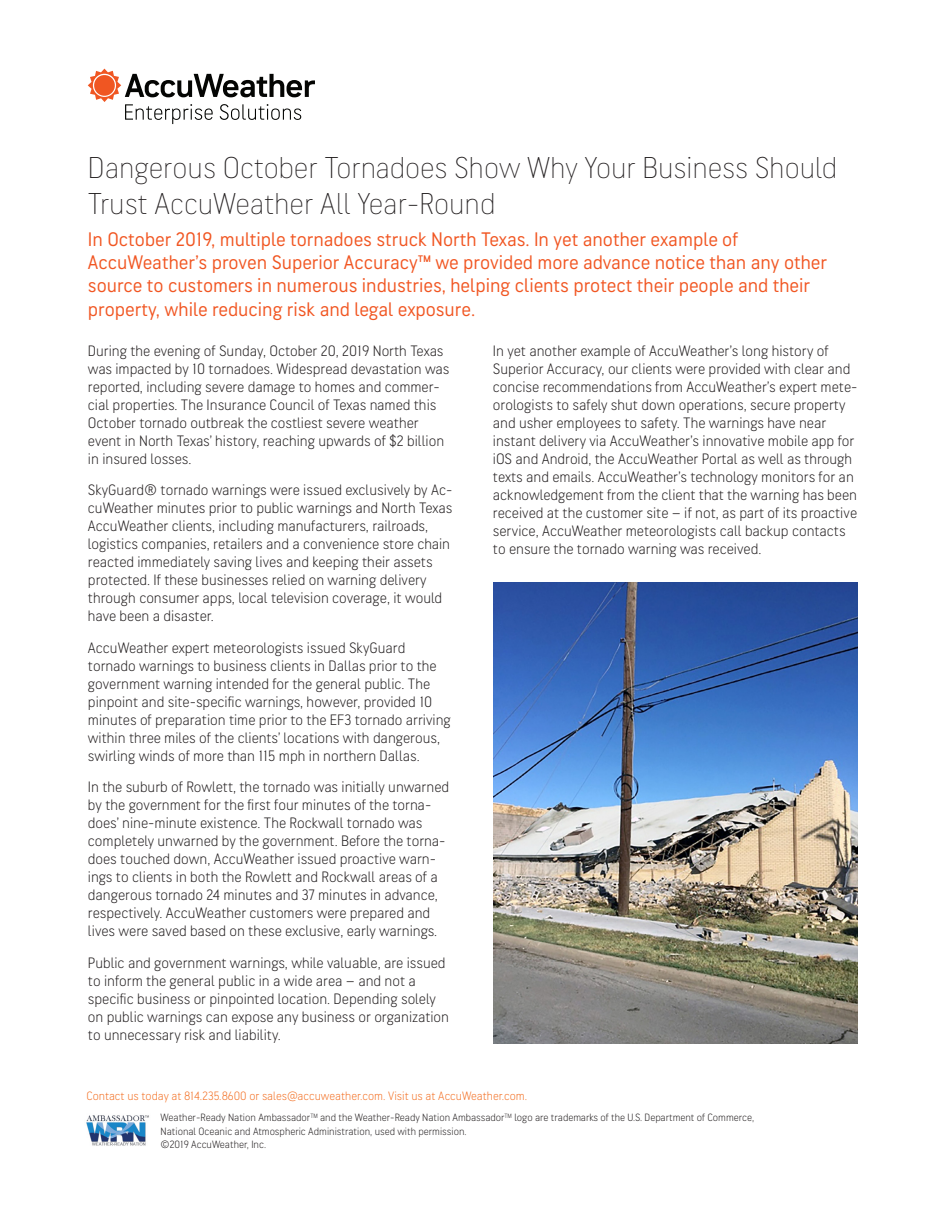
<style>
.page{position:relative;width:945px;height:1215px;background:#fff}
.page>*{position:absolute;margin:0;border:0;box-sizing:border-box;transform-origin:0 0}
.Headline_New{font:100 30px/36px "Solis";color:#231f20}
.t1{font:19.5px/23.4px "Solis";color:#f15622}
.Body_Copy_New{font:300 15px/18px "Solis";color:#231f20}
.t2{font:300 12px "Solis";color:#f36e21}
.t3{font:300 10.5px/13.5px "Solis";color:#231f20}
</style>
<div class="page">
<svg style="left:88px;top:69px;width:227px;height:55px"></svg>
<img style="left:86px;top:1115px;width:63px;height:31px">
<img style="left:493px;top:582px;width:364px;height:462px">
<p class="Headline_New" style="left:88px;top:150px;width:751px">Dangerous October Tornadoes Show Why Your Business Should<br>Trust AccuWeather All Year-Round</p>
<p class="t1" style="left:88px;top:227px;width:741px">In October 2019, multiple tornadoes struck North Texas. In yet another example of AccuWeather’s proven Superior Accuracy™ we provided more advance notice than any other source to customers in numerous industries, helping clients protect their people and their property, while reducing risk and legal exposure.</p>
<p class="Body_Copy_New" style="left:88px;top:341px;width:363px">During the evening of Sunday, October 20, 2019 North Texas was impacted by 10 tornadoes. Widespread devastation was reported, including severe damage to homes and commer&shy;cial properties. The Insurance Council of Texas named this October tornado outbreak the costliest severe weather event in North Texas’ history, reaching upwards of $2 billion in insured losses.</p>
<p class="Body_Copy_New" style="left:88px;top:481px;width:366px">SkyGuard® tornado warnings were issued exclusively by Ac&shy;cuWeather minutes prior to public warnings and North Texas AccuWeather clients, including manufacturers, railroads, logistics companies, retailers and a convenience store chain reacted immediately saving lives and keeping their assets protected. If these businesses relied on warning delivery through consumer apps, local television coverage, it would have been a disaster.</p>
<p class="Body_Copy_New" style="left:88px;top:638px;width:364px">AccuWeather expert meteorologists issued SkyGuard tornado warnings to business clients in Dallas prior to the government warning intended for the general public. The pinpoint and site-specific warnings, however, provided 10 minutes of preparation time prior to the EF3 tornado arriving within three miles of the clients’ locations with dangerous, swirling winds of more than 115 mph in northern Dallas.</p>
<p class="Body_Copy_New" style="left:88px;top:778px;width:363px">In the suburb of Rowlett, the tornado was initially unwarned by the government for the first four minutes of the torna&shy;does’ nine-minute existence. The Rockwall tornado was completely unwarned by the government. Before the torna&shy;does touched down, AccuWeather issued proactive warn&shy;ings to clients in both the Rowlett and Rockwall areas of a dangerous tornado 24 minutes and 37 minutes in advance, respectively. AccuWeather customers were prepared and lives were saved based on these exclusive, early warnings.</p>
<p class="Body_Copy_New" style="left:88px;top:953px;width:363px">Public and government warnings, while valuable, are issued to inform the general public in a wide area – and not a specific business or pinpointed location. Depending solely on public warnings can expose any business or organization to unnecessary risk and liability.</p>
<p class="Body_Copy_New" style="left:493px;top:341px;width:366px">In yet another example of AccuWeather’s long history of Superior Accuracy, our clients were provided with clear and concise recommendations from AccuWeather’s expert mete&shy;orologists to safely shut down operations, secure property and usher employees to safety. The warnings have near instant delivery via AccuWeather’s innovative mobile app for iOS and Android, the AccuWeather Portal as well as through texts and emails. AccuWeather’s technology monitors for an acknowledgement from the client that the warning has been received at the customer site – if not, as part of its proactive service, AccuWeather meteorologists call backup contacts to ensure the tornado warning was received.</p>
<p class="t2" style="left:86px;top:1089px;width:442px">Contact us today at 814.235.8600 or sales@accuweather.com. Visit us at AccuWeather.com.</p>
<p class="t3" style="left:161px;top:1111px;width:595px">Weather-Ready Nation Ambassador<sup>TM</sup> and the Weather-Ready Nation Ambassador<sup>TM</sup> logo are trademarks of the U.S. Department of Commerce,<br>National Oceanic and Atmospheric Administration, used with permission.</p>
<p class="t3" style="left:161px;top:1138px;width:107px">©2019 AccuWeather, Inc.</p>
</div>
